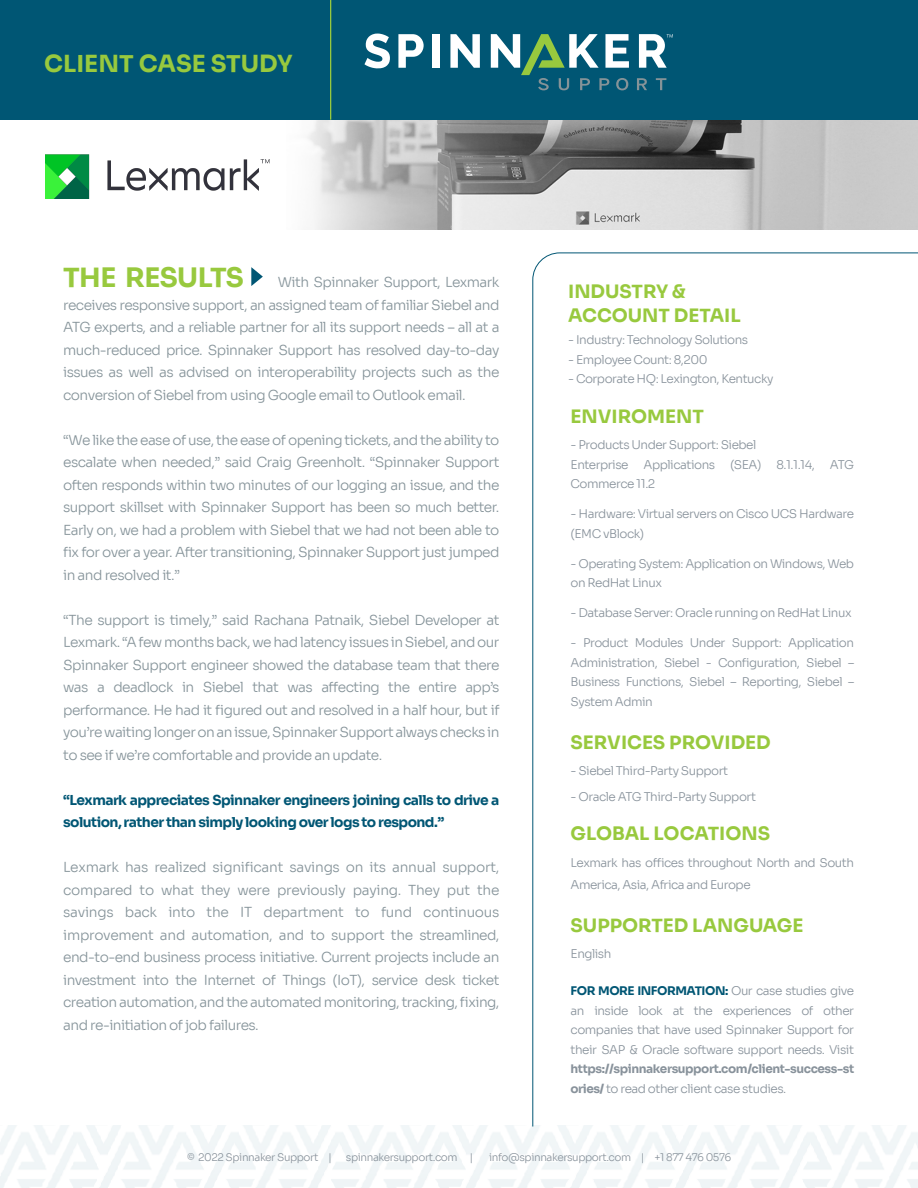
<style>
.page{position:relative;width:918px;height:1188px;background:#fff}
.page>*{position:absolute;margin:0;border:0;box-sizing:border-box;transform-origin:0 0}
.t1{font:700 27px "Sora";letter-spacing:-.02em;color:#98c93e}
.t2{font:700 23.7px "Sora";color:#98c93e}
.t3{font:700 18.6px/23.9px "Sora";color:#98c93e}
.t4{font:300 13.8px/22.5px "Sora";letter-spacing:-.04em;color:#859399;text-align:justify}
.t5{font:700 13.8px/22.5px "Sora";letter-spacing:-.04em;color:#005674}
.t6{font:300 12px/19.5px "Sora";letter-spacing:-.04em;color:#88929b}
.t7{font:700 12px/19.5px "Sora";letter-spacing:-.035em;color:#88929b}
.t8{font:300 10.5px "Sora";letter-spacing:-.04em;color:#88929b}
.s1{font-weight:700;color:#005674}
.s2{font-weight:300}
</style>
<div class="page">
<svg style="left:251px;top:267px;width:12px;height:19px"></svg>
<svg style="left:532px;top:252px;width:386px;height:875px"></svg>
<img style="left:307px;top:120px;width:610px;height:110px">
<div style="left:0;top:0;width:918px;height:120px;background:#005674"></div>
<svg style="left:364px;top:34px;width:26px;height:35px"></svg>
<svg style="left:398px;top:34px;width:26px;height:34px"></svg>
<div style="left:432px;top:34px;width:8px;height:34px;background:#fff"></div>
<svg style="left:450px;top:34px;width:30px;height:34px"></svg>
<svg style="left:491px;top:34px;width:138px;height:56px"></svg>
<svg style="left:637px;top:78px;width:10px;height:12px"></svg>
<svg style="left:656px;top:78px;width:10px;height:12px"></svg>
<svg style="left:639px;top:34px;width:34px;height:34px"></svg>
<hr style="left:330px;top:0;width:1px;height:120px;background:#98c93e">
<img style="left:45px;top:154px;width:225px;height:44px">
<h2 class="t2" style="left:44px;top:43px;width:250px">CLIENT CASE STUDY</h2>
<h1 class="t1" style="left:63px;top:255px;width:182px">THE RESULTS</h1>
<p class="t4" style="left:63px;top:270px;width:438px;text-indent:215px">With Spinnaker Support, Lexmark receives responsive support, an assigned team of familiar Siebel and ATG experts, and a reliable partner for all its support needs – all at a much-reduced price. Spinnaker Support has resolved day-to-day issues as well as advised on interoperability projects such as the conversion of Siebel from using Google email to Outlook email.</p>
<p class="t4" style="left:63px;top:427px;width:438px">“We like the ease of use, the ease of opening tickets, and the ability to escalate when needed,” said Craig Greenholt. “Spinnaker Support often responds within two minutes of our logging an issue, and the support skillset with Spinnaker Support has been so much better.<br>Early on, we had a problem with Siebel that we had not been able to fix for over a year. After transitioning, Spinnaker Support just jumped in and resolved it.”</p>
<p class="t4" style="left:63px;top:607px;width:438px">“The support is timely,” said Rachana Patnaik, Siebel Developer at Lexmark. “A few months back, we had latency issues in Siebel, and our Spinnaker Support engineer showed the database team that there was a deadlock in Siebel that was affecting the entire app’s performance. He had it figured out and resolved in a half hour, but if you’re waiting longer on an issue, Spinnaker Support always checks in to see if we’re comfortable and provide an update.</p>
<p class="t5" style="left:63px;top:787px;width:438px">“Lexmark appreciates Spinnaker engineers joining calls to drive a solution, rather than simply looking over logs to respond.”</p>
<p class="t4" style="left:63px;top:855px;width:438px">Lexmark has realized significant savings on its annual support, compared to what they were previously paying. They put the savings back into the IT department to fund continuous improvement and automation, and to support the streamlined, end-to-end business process initiative. Current projects include an investment into the Internet of Things (IoT), service desk ticket creation automation, and the automated monitoring, tracking, fixing, and re-initiation of job failures.</p>
<h3 class="t3" style="left:568px;top:277px;width:174px">INDUSTRY &amp;<br>ACCOUNT DETAIL</h3>
<p class="t6" style="left:568px;top:329px;width:182px">- Industry: Technology Solutions</p>
<p class="t6" style="left:568px;top:348px;width:141px">- Employee Count: 8,200</p>
<p class="t6" style="left:568px;top:368px;width:207px">- Corporate HQ: Lexington, Kentucky</p>
<h3 class="t3" style="left:571px;top:403px;width:135px">ENVIROMENT</h3>
<p class="t6" style="left:571px;top:434px;width:285px">- Products Under Support: Siebel<br>Enterprise Applications (SEA) 8.1.1.14, ATG<br>Commerce 11.2</p>
<p class="t6" style="left:571px;top:503px;width:285px">- Hardware: Virtual servers on Cisco UCS Hardware (EMC vBlock)</p>
<p class="t6" style="left:571px;top:553px;width:285px">- Operating System: Application on Windows, Web on RedHat Linux</p>
<p class="t6" style="left:571px;top:602px;width:283px">- Database Server: Oracle running on RedHat Linux</p>
<p class="t6" style="left:571px;top:632px;width:285px;text-align:justify">- Product Modules Under Support: Application Administration, Siebel - Configuration, Siebel – Business Functions, Siebel – Reporting, Siebel – System Admin</p>
<h3 class="t3" style="left:571px;top:729px;width:202px">SERVICES PROVIDED</h3>
<p class="t6" style="left:571px;top:760px;width:159px">- Siebel Third-Party Support</p>
<p class="t6" style="left:571px;top:786px;width:187px">- Oracle ATG Third-Party Support</p>
<h3 class="t3" style="left:571px;top:820px;width:201px">GLOBAL LOCATIONS</h3>
<p class="t6" style="left:571px;top:850px;width:285px;line-height:22.5px">Lexmark has offices throughout North and South<br>America, Asia, Africa and Europe</p>
<h3 class="t3" style="left:571px;top:911px;width:234px">SUPPORTED LANGUAGE</h3>
<p class="t6" style="left:571px;top:943px;width:42px">English</p>
<p class="t6" style="left:571px;top:980px;width:285px;text-align:justify"><span class="s1">FOR MORE INFORMATION:</span> Our case studies give an inside look at the experiences of other companies that have used Spinnaker Support for their SAP &amp; Oracle software support needs. Visit</p>
<p class="t7" style="left:571px;top:1058px;width:285px">https://spinnakersupport.com/client-success-st ories/ <span class="s2">to read other client case studies.</span></p>
<p class="t8" style="left:187px;top:1148px;width:147px">© 2022 Spinnaker Support |</p>
<p class="t8" style="left:346px;top:1148px;width:129px">spinnakersupport.com |</p>
<p class="t8" style="left:489px;top:1148px;width:244px">info@spinnakersupport.com | +1 877 476 0576</p>
</div>
